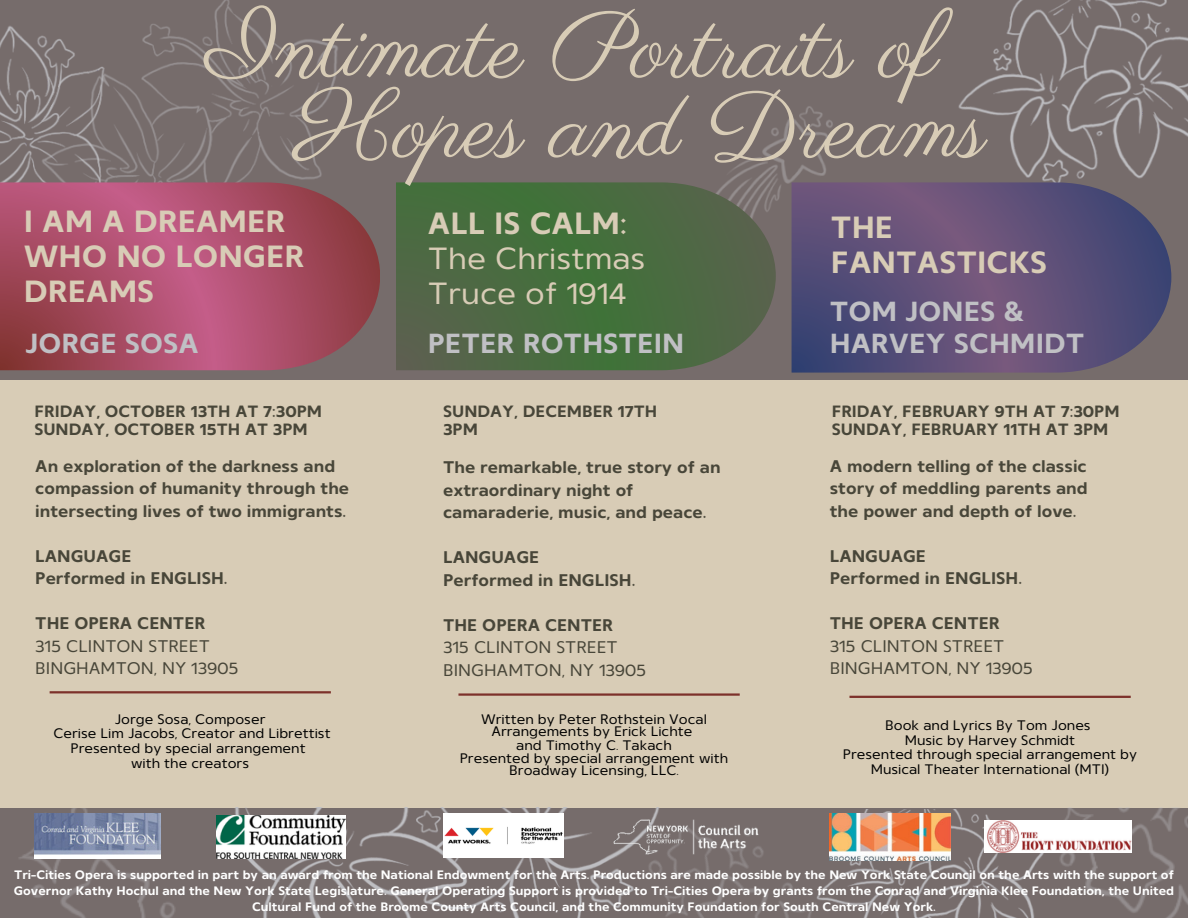
<style>
.page{position:relative;width:1188px;height:918px;background:#d8ccb6}
.page>*{position:absolute;margin:0;border:0;box-sizing:border-box;transform-origin:0 0}
.t1{font:93px "Parisienne";color:#d8ccb6}
.t2{font:700 30px/34.8px "Mero Thai";color:#d8ccb6}
.t3{font:30px/34.8px "Mero Thai";color:#d8ccb6}
.t4{font:700 27px "Mero Thai";color:#c0c0c4}
.t5{font:700 16.5px/22.5px "Mero Thai";color:#484639}
.t6{font:16.5px "Mero Thai";color:#484639}
.t7{font:700 16.05px "Mero Thai";color:#484639}
.t8{font:13.5px/12.3px "Mero Thai";color:#000;text-align:center}
.t9{font:700 12px/16px "Mero Thai";color:#fff;text-align:center}
</style>
<div class="page">
<div style="left:0;top:0;width:1188px;height:379px;background:#766c6b"></div>
<hr style="left:849px;top:696px;width:282px;height:2px;background:#7d312b">
<hr style="left:458px;top:693px;width:282px;height:3px;background:#7d312b">
<hr style="left:50px;top:691px;width:281px;height:2px;background:#7d312b">
<img style="left:163px;top:0;width:175px;height:182px">
<img style="left:0;top:24px;width:163px;height:356px">
<img style="left:727px;top:106px;width:106px;height:177px">
<svg style="left:396px;top:182px;width:380px;height:188px;background:#4d6b44"></svg>
<img style="left:958px;top:0;width:230px;height:182px">
<svg style="left:0;top:182px;width:380px;height:188px;background:#a74f67"></svg>
<svg style="left:792px;top:182px;width:379px;height:191px;background:#5e5177"></svg>
<img style="left:2px;top:808px;width:205px;height:110px">
<img style="left:656px;top:807px;width:216px;height:111px">
<img style="left:1028px;top:808px;width:160px;height:110px">
<img style="left:776px;top:810px;width:320px;height:108px">
<img style="left:212px;top:808px;width:479px;height:110px">
<img style="left:34px;top:813px;width:126px;height:45px">
<img style="left:443px;top:814px;width:120px;height:44px">
<img style="left:830px;top:814px;width:120px;height:47px">
<img style="left:609px;top:816px;width:153px;height:42px">
<img style="left:216px;top:816px;width:130px;height:42px">
<img style="left:985px;top:821px;width:146px;height:31px">
<p class="t1" style="left:206px;top:-9px;width:734px">Intimate Portraits of</p>
<p class="t1" style="left:294px;top:71px;width:694px">Hopes and Dreams</p>
<p class="t2" style="left:24px;top:207px;width:282px">I AM A DREAMER<br>WHO NO LONGER<br>DREAMS</p>
<p class="t2" style="left:428px;top:209px;width:200px">ALL IS CALM:</p>
<p class="t3" style="left:428px;top:244px;width:219px">The Christmas<br>Truce of 1914</p>
<p class="t4" style="left:25px;top:333px;width:175px">JORGE SOSA</p>
<p class="t4" style="left:428px;top:333px;width:258px">PETER ROTHSTEIN</p>
<p class="t7" style="left:34px;top:405px;width:289px">FRIDAY, OCTOBER 13TH AT 7:30PM</p>
<p class="t7" style="left:34px;top:423px;width:275px">SUNDAY, OCTOBER 15TH AT 3PM</p>
<p class="t5" style="left:35px;top:457px;width:315px">An exploration of the darkness and compassion of humanity through the intersecting lives of two immigrants.</p>
<p class="t5" style="left:35px;top:547px;width:98px">LANGUAGE</p>
<p class="t5" style="left:35px;top:569px;width:194px">Performed in ENGLISH.</p>
<p class="t5" style="left:35px;top:614px;width:172px">THE OPERA CENTER</p>
<p class="t6" style="left:35px;top:640px;width:176px">315 CLINTON STREET</p>
<p class="t6" style="left:35px;top:662px;width:205px">BINGHAMTON, NY 13905</p>
<p class="t8" style="left:115px;top:714px;width:152px">Jorge Sosa, Composer</p>
<p class="t8" style="left:54px;top:729px;width:279px">Cerise Lim Jacobs, Creator and Librettist</p>
<p class="t8" style="left:71px;top:744px;width:237px">Presented by special arrangement</p>
<p class="t8" style="left:131px;top:758px;width:120px">with the creators</p>
<p class="t7" style="left:443px;top:405px;width:216px">SUNDAY, DECEMBER 17TH</p>
<p class="t7" style="left:443px;top:423px;width:36px">3PM</p>
<p class="t5" style="left:443px;top:458px;width:279px">The remarkable, true story of an extraordinary night of camaraderie, music, and peace.</p>
<p class="t5" style="left:443px;top:548px;width:98px">LANGUAGE</p>
<p class="t5" style="left:443px;top:570px;width:194px">Performed in ENGLISH.</p>
<p class="t5" style="left:443px;top:615px;width:172px">THE OPERA CENTER</p>
<p class="t6" style="left:443px;top:641px;width:176px">315 CLINTON STREET</p>
<p class="t6" style="left:443px;top:663px;width:205px">BINGHAMTON, NY 13905</p>
<p class="t8" style="left:481px;top:714px;width:227px">Written by Peter Rothstein Vocal<br>Arrangements by Erick Lichte</p>
<p class="t8" style="left:516px;top:740px;width:157px">and Timothy C. Takach</p>
<p class="t8" style="left:460px;top:754px;width:270px">Presented by special arrangement with<br>Broadway Licensing, LLC.</p>
<p class="t2" style="left:831px;top:213px;width:218px">THE<br>FANTASTICKS</p>
<p class="t4" style="left:830px;top:301px;width:196px">TOM JONES &amp;</p>
<p class="t4" style="left:830px;top:332px;width:256px">HARVEY SCHMIDT</p>
<p class="t7" style="left:832px;top:405px;width:289px">FRIDAY, FEBRUARY 9TH AT 7:30PM</p>
<p class="t7" style="left:832px;top:423px;width:278px">SUNDAY, FEBRUARY 11TH AT 3PM</p>
<p class="t5" style="left:830px;top:457px;width:260px;text-align:justify">A modern telling of the classic story of meddling parents and the power and depth of love.</p>
<p class="t5" style="left:830px;top:547px;width:98px">LANGUAGE</p>
<p class="t5" style="left:830px;top:569px;width:194px">Performed in ENGLISH.</p>
<p class="t5" style="left:830px;top:614px;width:172px">THE OPERA CENTER</p>
<p class="t6" style="left:830px;top:640px;width:176px">315 CLINTON STREET</p>
<p class="t6" style="left:830px;top:662px;width:205px">BINGHAMTON, NY 13905</p>
<p class="t8" style="left:885px;top:721px;width:207px">Book and Lyrics By Tom Jones</p>
<p class="t8" style="left:905px;top:735px;width:172px">Music by Harvey Schmidt</p>
<p class="t8" style="left:843px;top:749px;width:296px;line-height:14.7px">Presented through special arrangement by<br>Musical Theater International (MTI)</p>
<p class="t9" style="left:14px;top:868px;width:1162px">Tri-Cities Opera is supported in part by an award from the National Endowment for the Arts. Productions are made possible by the New York State Council on the Arts with the support of<br>Governor Kathy Hochul and the New York State Legislature. General Operating Support is provided to Tri-Cities Opera by grants from the Conrad and Virginia Klee Foundation, the United<br>Cultural Fund of the Broome County Arts Council, and the Community Foundation for South Central New York.</p>
</div>
